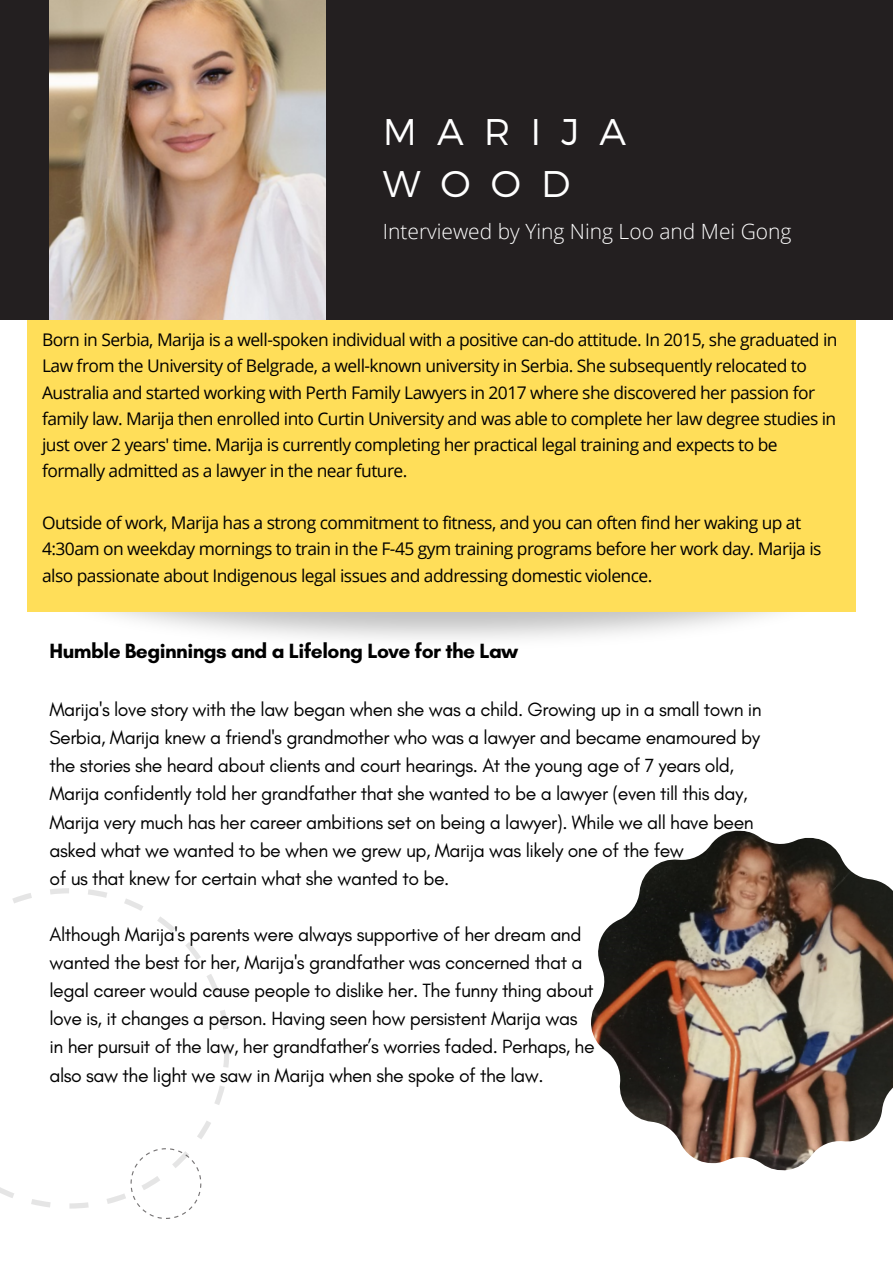
<style>
.page{position:relative;width:893px;height:1264px;background:#fff}
.page>*{position:absolute;margin:0;border:0;box-sizing:border-box;transform-origin:0 0}
.t1{font:300 37.05px/51.8px "Montserrat";letter-spacing:.54em;color:#fff}
.t2{font:700 21px "Glacial Indifference";letter-spacing:-.025em;color:#000}
.t3{font:300 21px "Open Sans";color:#fff}
.t4{font:19.5px/28px "Glacial Indifference";letter-spacing:-.025em;color:#000}
.t5{font:17.4px/26.1px "Open Sans";letter-spacing:-.03em;color:#000}
</style>
<div class="page">
<svg style="left:0;top:888px;width:229px;height:320px"></svg>
<img style="left:27px;top:532px;width:829px;height:107px">
<div style="left:27px;top:310px;width:828px;height:301px;background:#ffde59"></div>
<div style="left:0;top:0;width:892px;height:319px;background:#231f20"></div>
<svg style="left:130px;top:1148px;width:71px;height:70px"></svg>
<img style="left:49px;top:0;width:276px;height:319px">
<img style="left:591px;top:830px;width:301px;height:341px">
<h1 class="t1" style="left:383px;top:104px;width:245px">MARIJA<br>WOOD</h1>
<p class="t3" style="left:383px;top:216px;width:410px">Interviewed by Ying Ning Loo and Mei Gong</p>
<p class="t5" style="left:42px;top:326px;width:797px">Born in Serbia, Marija is a well-spoken individual with a positive can-do attitude. In 2015, she graduated in Law from the University of Belgrade, a well-known university in Serbia. She subsequently relocated to Australia and started working with Perth Family Lawyers in 2017 where she discovered her passion for family law. Marija then enrolled into Curtin University and was able to complete her law degree studies in just over 2 years' time. Marija is currently completing her practical legal training and expects to be formally admitted as a lawyer in the near future.</p>
<p class="t5" style="left:42px;top:509px;width:781px">Outside of work, Marija has a strong commitment to fitness, and you can often find her waking up at<br>4:30am on weekday mornings to train in the F-45 gym training programs before her work day. Marija is also passionate about Indigenous legal issues and addressing domestic violence.</p>
<p class="t2" style="left:49px;top:637px;width:470px">Humble Beginnings and a Lifelong Love for the Law</p>
<p class="t4" style="left:49px;top:695px;width:713px">Marija's love story with the law began when she was a child. Growing up in a small town in Serbia, Marija knew a friend's grandmother who was a lawyer and became enamoured by the stories she heard about clients and court hearings. At the young age of 7 years old, Marija confidently told her grandfather that she wanted to be a lawyer (even till this day, Marija very much has her career ambitions set on being a lawyer). While we all have been asked what we wanted to be when we grew up, Marija was likely one of the few<br>of us that knew for certain what she wanted to be.</p>
<p class="t4" style="left:49px;top:920px;width:546px">Although Marija's parents were always supportive of her dream and wanted the best for her, Marija's grandfather was concerned that a legal career would cause people to dislike her. The funny thing about love is, it changes a person. Having seen how persistent Marija was in her pursuit of the law, her grandfather’s worries faded. Perhaps, he also saw the light we saw in Marija when she spoke of the law.</p>
</div>
